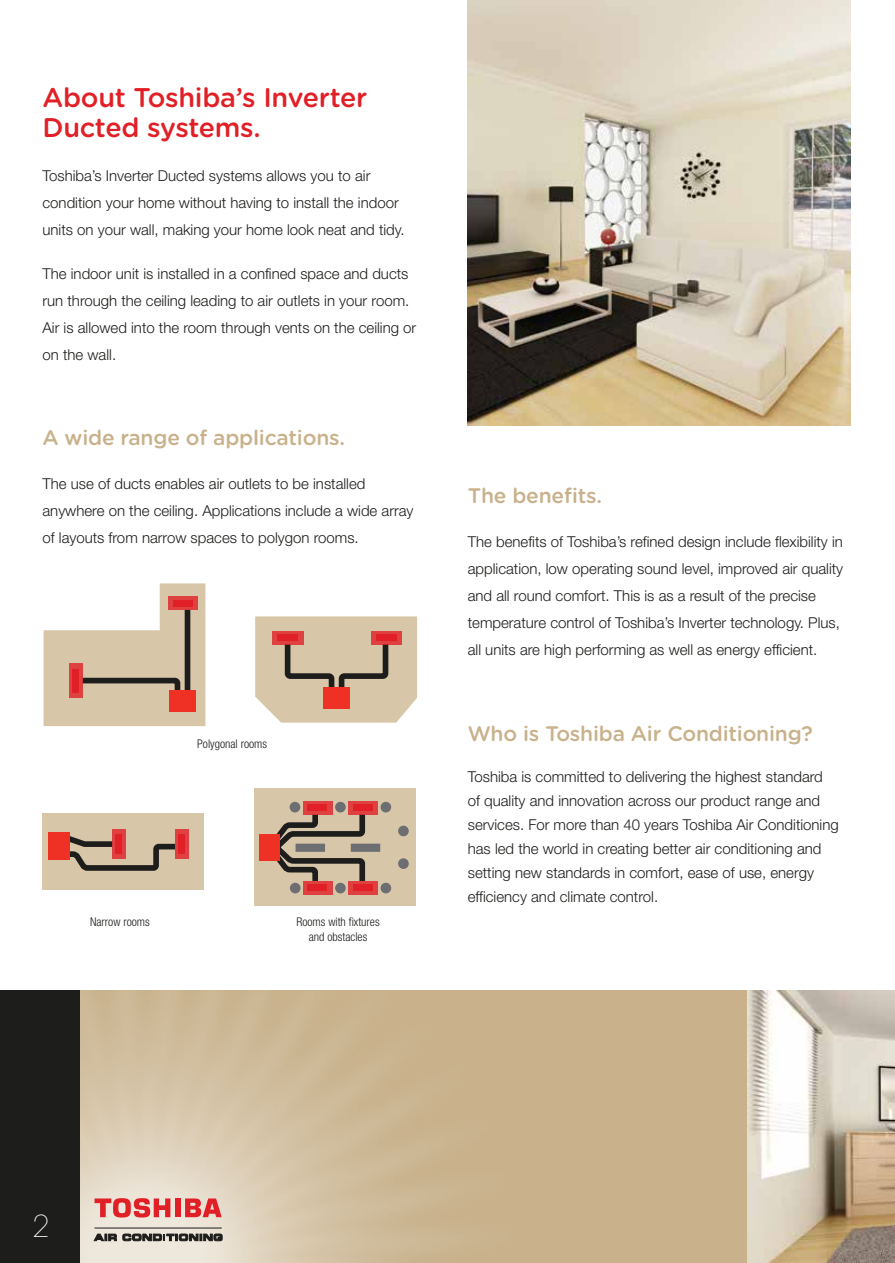
<style>
.page{position:relative;width:895px;height:1263px;background:#fff}
.page>*{position:absolute;margin:0;border:0;box-sizing:border-box;transform-origin:0 0}
.t1{font:200 30px "Avant Garde";color:#fff}
.t2{font:500 27px/30px "Gotham Rounded";letter-spacing:-.01em;color:#e11f26}
.t3{font:500 21px "Gotham Rounded";letter-spacing:-.01em;color:#c8b18b}
.t4{font:300 15px/27px "Helvetica Neue";color:#1d1d1b}
.t5{font:300 condensed 12px/15px "Helvetica Neue";color:#1d1d1b;text-align:center}
</style>
<div class="page">
<div style="left:79px;top:991px;width:816px;height:272px;background:#c8b18b"></div>
<img style="left:79px;top:991px;width:350px;height:272px">
<div style="left:0;top:991px;width:79px;height:272px;background:#1d1d1b"></div>
<img style="left:747px;top:991px;width:148px;height:272px">
<img style="left:468px;top:0;width:382px;height:425px">
<svg style="left:255px;top:616px;width:162px;height:107px"></svg>
<div style="left:371px;top:631px;width:30px;height:13px;background:#df4040"></div>
<div style="left:376px;top:634px;width:20px;height:7px;background:#e11f26"></div>
<div style="left:272px;top:631px;width:31px;height:13px;background:#df4040"></div>
<div style="left:277px;top:634px;width:21px;height:7px;background:#e11f26"></div>
<div style="left:323px;top:688px;width:27px;height:21px;background:#ee3124"></div>
<svg style="left:44px;top:583px;width:161px;height:143px"></svg>
<div style="left:169px;top:691px;width:26px;height:21px;background:#ee3124"></div>
<svg style="left:69px;top:663px;width:14px;height:35px"></svg>
<div style="left:73px;top:669px;width:6px;height:23px;background:#e11f26"></div>
<svg style="left:168px;top:596px;width:29px;height:14px"></svg>
<div style="left:173px;top:600px;width:19px;height:6px;background:#e11f26"></div>
<div style="left:43px;top:813px;width:161px;height:77px;background:#d8c6a8"></div>
<svg style="left:70px;top:831px;width:111px;height:40px"></svg>
<svg style="left:175px;top:829px;width:13px;height:29px"></svg>
<div style="left:179px;top:834px;width:6px;height:19px;background:#e11f26"></div>
<svg style="left:112px;top:829px;width:13px;height:29px"></svg>
<div style="left:116px;top:834px;width:6px;height:19px;background:#e11f26"></div>
<div style="left:48px;top:832px;width:22px;height:28px;background:#ee3124"></div>
<div style="left:254px;top:788px;width:161px;height:118px;background:#d8c6a8"></div>
<div style="left:348px;top:801px;width:29px;height:13px;background:#df4040"></div>
<div style="left:303px;top:801px;width:29px;height:13px;background:#df4040"></div>
<div style="left:348px;top:881px;width:29px;height:13px;background:#df4040"></div>
<div style="left:303px;top:881px;width:29px;height:13px;background:#df4040"></div>
<div style="left:259px;top:834px;width:20px;height:26px;background:#ee3124"></div>
<svg style="left:269px;top:802px;width:140px;height:91px"></svg>
<svg style="left:94px;top:1233px;width:128px;height:8px"></svg>
<div style="left:175px;top:1198px;width:5px;height:19px;background:#e11f26"></div>
<svg style="left:185px;top:1198px;width:37px;height:19px"></svg>
<svg style="left:95px;top:1198px;width:75px;height:20px"></svg>
<hr style="left:95px;top:1228px;width:127px;height:1px;background:#1d1d1b">
<p class="t2" style="left:43px;top:81px;width:326px">About Toshiba’s Inverter<br>Ducted systems.</p>
<p class="t4" style="left:43px;top:161px;width:364px">Toshiba’s Inverter Ducted systems allows you to air condition your home without having to install the indoor units on your wall, making your home look neat and tidy.</p>
<p class="t4" style="left:43px;top:260px;width:375px">The indoor unit is installed in a confined space and ducts run through the ceiling leading to air outlets in your room.<br>Air is allowed into the room through vents on the ceiling or on the wall.</p>
<p class="t3" style="left:43px;top:422px;width:304px">A wide range of applications.</p>
<p class="t4" style="left:43px;top:470px;width:372px">The use of ducts enables air outlets to be installed anywhere on the ceiling. Applications include a wide array of layouts from narrow spaces to polygon rooms.</p>
<p class="t3" style="left:468px;top:481px;width:136px">The benefits.</p>
<p class="t4" style="left:468px;top:528px;width:377px">The benefits of Toshiba’s refined design include flexibility in application, low operating sound level, improved air quality and all round comfort. This is as a result of the precise temperature control of Toshiba’s Inverter technology. Plus, all units are high performing as well as energy efficient.</p>
<p class="t5" style="left:197px;top:736px;width:71px">Polygonal rooms</p>
<p class="t5" style="left:90px;top:914px;width:61px">Narrow rooms</p>
<p class="t5" style="left:296px;top:914px;width:85px">Rooms with fixtures and obstacles</p>
<p class="t3" style="left:468px;top:718px;width:347px">Who is Toshiba Air Conditioning?</p>
<p class="t4" style="left:468px;top:764px;width:372px;line-height:24px">Toshiba is committed to delivering the highest standard of quality and innovation across our product range and services. For more than 40 years Toshiba Air Conditioning has led the world in creating better air conditioning and setting new standards in comfort, ease of use, energy efficiency and climate control.</p>
<p class="t1" style="left:33px;top:1208px;width:18px">2</p>
</div>
